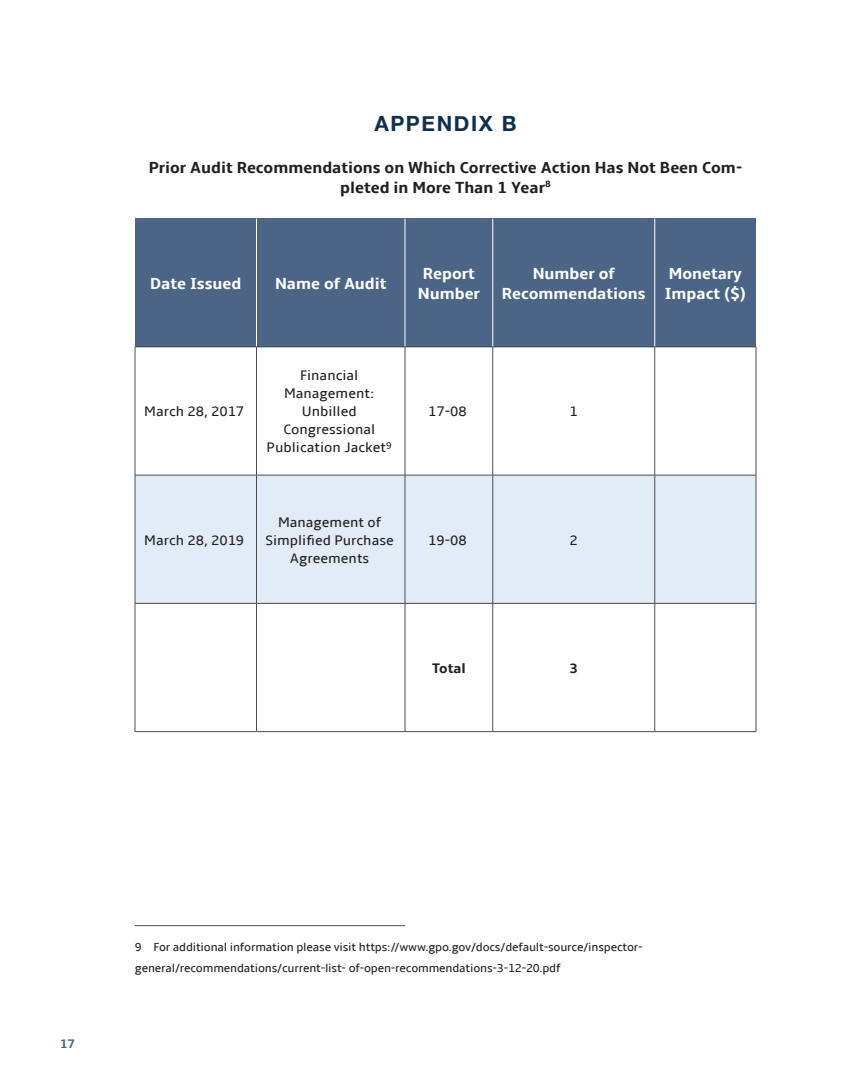
<style>
.page{position:relative;width:864px;height:1080px;background:#fff}
.page>*{position:absolute;margin:0;border:0;box-sizing:border-box;transform-origin:0 0}
.t1{font:700 21px "Helvetica Neue";letter-spacing:.075em;color:#0e304d}
.t2{font:700 16.5px/19.8px "Amble";color:#231f20;text-align:center}
.t3{font:700 16.5px/20.2px "Amble";color:#fff;text-align:center}
.t4{font:14.25px/18px "Amble";color:#231f20;text-align:center}
.t5{font:700 14.25px "Amble";color:#231f20}
.t6{font:700 12.75px "Amble";color:#4c6587}
.t7{font:12px/21.1px "Amble";letter-spacing:-.015em;color:#231f20}
</style>
<div class="page">
<hr style="left:135px;top:925px;width:270px;height:1px;background:#4b4c4d">
<div style="left:135px;top:219px;width:121px;height:128px;background:#4c6587"></div>
<div style="left:256px;top:219px;width:149px;height:128px;background:#4c6587"></div>
<div style="left:405px;top:219px;width:88px;height:128px;background:#4c6587"></div>
<div style="left:493px;top:219px;width:162px;height:128px;background:#4c6587"></div>
<div style="left:655px;top:219px;width:101px;height:128px;background:#4c6587"></div>
<div style="left:135px;top:475px;width:121px;height:128px;background:#e1ecf7"></div>
<div style="left:256px;top:475px;width:149px;height:128px;background:#e1ecf7"></div>
<div style="left:405px;top:475px;width:88px;height:128px;background:#e1ecf7"></div>
<div style="left:493px;top:475px;width:162px;height:128px;background:#e1ecf7"></div>
<div style="left:655px;top:475px;width:101px;height:128px;background:#e1ecf7"></div>
<hr style="left:256px;top:219px;width:1px;height:128px;background:#fff">
<hr style="left:405px;top:219px;width:1px;height:128px;background:#fff">
<hr style="left:492px;top:219px;width:1px;height:128px;background:#fff">
<hr style="left:654px;top:219px;width:1px;height:128px;background:#fff">
<hr style="left:135px;top:347px;width:1px;height:128px;background:#4b4c4d">
<hr style="left:135px;top:347px;width:121px;height:1px;background:#4b4c4d">
<hr style="left:256px;top:347px;width:149px;height:1px;background:#4b4c4d">
<hr style="left:405px;top:347px;width:88px;height:1px;background:#4b4c4d">
<hr style="left:493px;top:347px;width:162px;height:1px;background:#4b4c4d">
<hr style="left:655px;top:347px;width:101px;height:1px;background:#4b4c4d">
<hr style="left:256px;top:347px;width:1px;height:128px;background:#4b4c4d">
<hr style="left:405px;top:347px;width:1px;height:128px;background:#4b4c4d">
<hr style="left:492px;top:347px;width:1px;height:128px;background:#4b4c4d">
<hr style="left:654px;top:347px;width:1px;height:128px;background:#4b4c4d">
<hr style="left:756px;top:347px;width:1px;height:128px;background:#4b4c4d">
<hr style="left:135px;top:475px;width:1px;height:128px;background:#4b4c4d">
<hr style="left:135px;top:475px;width:121px;height:1px;background:#4b4c4d">
<hr style="left:256px;top:475px;width:149px;height:1px;background:#4b4c4d">
<hr style="left:405px;top:475px;width:88px;height:1px;background:#4b4c4d">
<hr style="left:493px;top:475px;width:162px;height:1px;background:#4b4c4d">
<hr style="left:655px;top:475px;width:101px;height:1px;background:#4b4c4d">
<hr style="left:256px;top:475px;width:1px;height:128px;background:#4b4c4d">
<hr style="left:405px;top:475px;width:1px;height:128px;background:#4b4c4d">
<hr style="left:492px;top:475px;width:1px;height:128px;background:#4b4c4d">
<hr style="left:654px;top:475px;width:1px;height:128px;background:#4b4c4d">
<hr style="left:756px;top:475px;width:1px;height:128px;background:#4b4c4d">
<hr style="left:135px;top:604px;width:1px;height:127px;background:#4b4c4d">
<hr style="left:135px;top:603px;width:121px;height:1px;background:#4b4c4d">
<hr style="left:256px;top:603px;width:149px;height:1px;background:#4b4c4d">
<hr style="left:405px;top:603px;width:88px;height:1px;background:#4b4c4d">
<hr style="left:493px;top:603px;width:162px;height:1px;background:#4b4c4d">
<hr style="left:655px;top:603px;width:101px;height:1px;background:#4b4c4d">
<hr style="left:256px;top:604px;width:1px;height:127px;background:#4b4c4d">
<hr style="left:405px;top:604px;width:1px;height:127px;background:#4b4c4d">
<hr style="left:492px;top:604px;width:1px;height:127px;background:#4b4c4d">
<hr style="left:654px;top:604px;width:1px;height:127px;background:#4b4c4d">
<hr style="left:756px;top:604px;width:1px;height:127px;background:#4b4c4d">
<hr style="left:135px;top:731px;width:121px;height:1px;background:#4b4c4d">
<hr style="left:256px;top:731px;width:149px;height:1px;background:#4b4c4d">
<hr style="left:405px;top:731px;width:88px;height:1px;background:#4b4c4d">
<hr style="left:493px;top:731px;width:162px;height:1px;background:#4b4c4d">
<hr style="left:655px;top:731px;width:101px;height:1px;background:#4b4c4d">
<h2 class="t1" style="left:374px;top:107px;width:144px">APPENDIX B</h2>
<p class="t2" style="left:149px;top:158px;width:595px">Prior Audit Recommendations on Which Corrective Action Has Not Been Com&shy;pleted in More Than 1 Year<sup>8</sup></p>
<p class="t3" style="left:150px;top:274px;width:93px">Date Issued</p>
<p class="t3" style="left:275px;top:274px;width:113px">Name of Audit</p>
<p class="t3" style="left:418px;top:263px;width:64px">Report<br>Number</p>
<p class="t3" style="left:502px;top:263px;width:145px">Number of<br>Recommendations</p>
<p class="t3" style="left:665px;top:263px;width:83px;text-align:left">Monetary<br>Impact ($)</p>
<p class="t4" style="left:144px;top:403px;width:101px">March 28, 2017</p>
<p class="t4" style="left:267px;top:367px;width:127px">Financial<br>Management:<br>Unbilled<br>Congressional<br>Publication Jacket<sup>9</sup></p>
<p class="t4" style="left:144px;top:531px;width:101px">March 28, 2019</p>
<p class="t4" style="left:265px;top:513px;width:130px">Management of<br>Simplified Purchase<br>Agreements</p>
<p class="t4" style="left:428px;top:403px;width:40px">17-08</p>
<p class="t4" style="left:570px;top:403px;width:10px">1</p>
<p class="t4" style="left:428px;top:531px;width:40px">19-08</p>
<p class="t4" style="left:570px;top:531px;width:10px">2</p>
<p class="t5" style="left:432px;top:660px;width:35px">Total</p>
<p class="t5" style="left:570px;top:660px;width:10px">3</p>
<p class="t6" style="left:60px;top:1037px;width:16px">17</p>
<p class="t7" style="left:135px;top:936px;width:509px">9 For additional information please visit https://www.gpo.gov/docs/default-source/inspector&shy;general/recommendations/current-list- of-open-recommendations-3-12-20.pdf</p>
</div>
